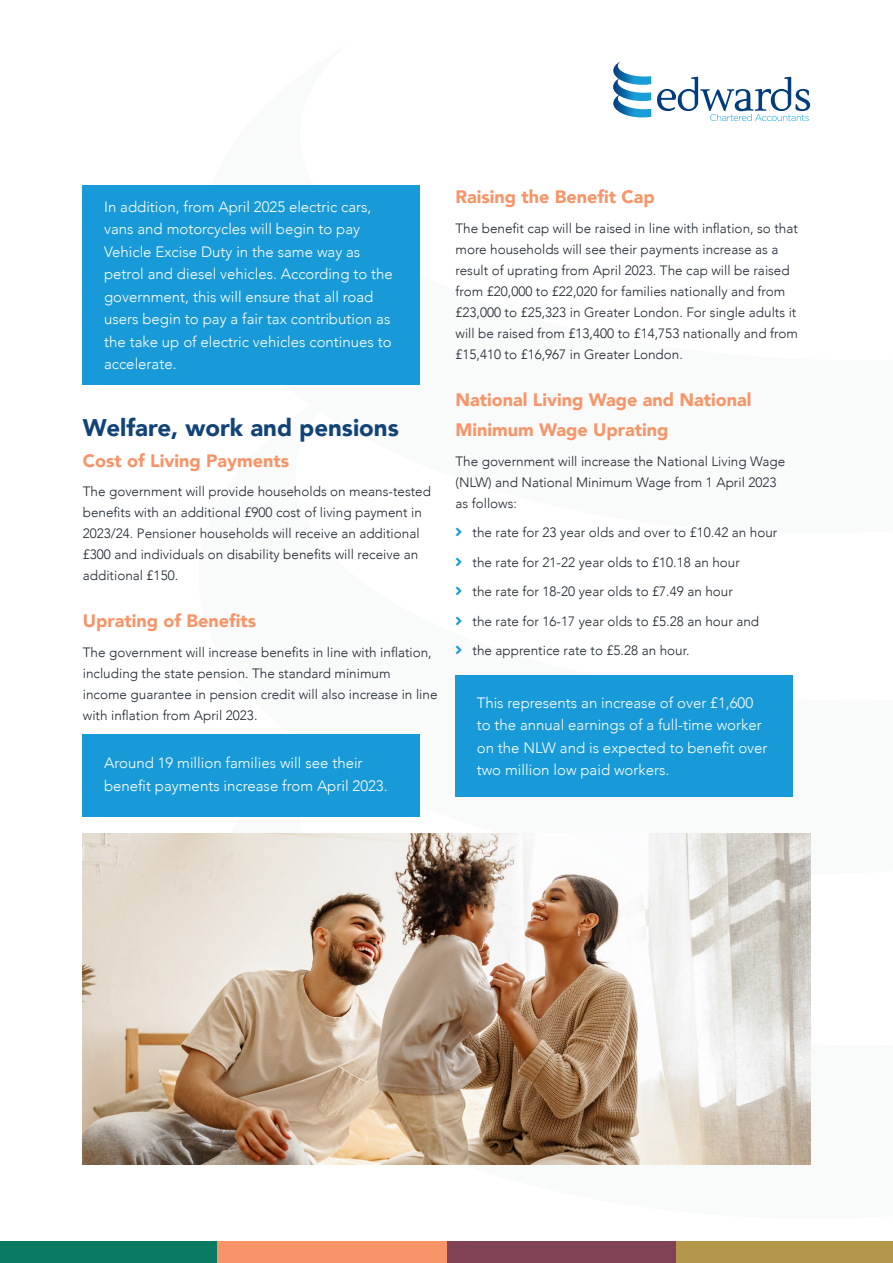
<style>
.page{position:relative;width:893px;height:1263px;background:#fff}
.page>*{position:absolute;margin:0;border:0;box-sizing:border-box;transform-origin:0 0}
.Edwards_Heading_3{font:900 24px "Avenir";color:#124378}
.Edwards_Heading_3-2{font:900 18px/30px "Avenir";color:#f79468}
.Edwards_body_copy{font:300 15px/22.5px "Avenir";color:#fff}
.Edwards_body_copy-2{font:300 13.5px/21px "Avenir";color:#202832}
</style>
<div class="page">
<svg style="left:613px;top:61px;width:38px;height:56px"></svg>
<svg style="left:657px;top:77px;width:153px;height:44px"></svg>
<div style="left:446px;top:1241px;width:230px;height:22px;background:#824256"></div>
<div style="left:0;top:1241px;width:217px;height:22px;background:#097961"></div>
<div style="left:676px;top:1241px;width:217px;height:22px;background:#b4964b"></div>
<div style="left:217px;top:1241px;width:229px;height:22px;background:#f79468"></div>
<div style="left:83px;top:734px;width:337px;height:82px;background:#179ad7"></div>
<div style="left:455px;top:675px;width:338px;height:121px;background:#179ad7"></div>
<img style="left:83px;top:833px;width:727px;height:332px">
<div style="left:83px;top:185px;width:337px;height:200px;background:#179ad7"></div>
<p class="Edwards_body_copy" style="left:104px;top:195px;width:290px">In addition, from April 2025 electric cars, vans and motorcycles will begin to pay Vehicle Excise Duty in the same way as petrol and diesel vehicles. According to the government, this will ensure that all road users begin to pay a fair tax contribution as the take up of electric vehicles continues to accelerate.</p>
<p class="Edwards_Heading_3" style="left:83px;top:408px;width:317px">Welfare, work and pensions</p>
<p class="Edwards_Heading_3-2" style="left:83px;top:445px;width:208px">Cost of Living Payments</p>
<p class="Edwards_body_copy-2" style="left:83px;top:481px;width:350px">The government will provide households on means-tested benefits with an additional £900 cost of living payment in 2023/24. Pensioner households will receive an additional £300 and individuals on disability benefits will receive an additional £150.</p>
<p class="Edwards_Heading_3-2" style="left:83px;top:605px;width:175px">Uprating of Benefits</p>
<p class="Edwards_body_copy-2" style="left:83px;top:641px;width:356px">The government will increase benefits in line with inflation, including the state pension. The standard minimum income guarantee in pension credit will also increase in line with inflation from April 2023.</p>
<p class="Edwards_body_copy" style="left:104px;top:752px;width:285px">Around 19 million families will see their benefit payments increase from April 2023.</p>
<p class="Edwards_Heading_3-2" style="left:455px;top:182px;width:201px">Raising the Benefit Cap</p>
<p class="Edwards_body_copy-2" style="left:455px;top:218px;width:344px">The benefit cap will be raised in line with inflation, so that more households will see their payments increase as a result of uprating from April 2023. The cap will be raised from £20,000 to £22,020 for families nationally and from £23,000 to £25,323 in Greater London. For single adults it will be raised from £13,400 to £14,753 nationally and from £15,410 to £16,967 in Greater London.</p>
<p class="Edwards_Heading_3-2" style="left:455px;top:384px;width:298px">National Living Wage and National<br>Minimum Wage Uprating</p>
<p class="Edwards_body_copy-2" style="left:455px;top:450px;width:331px">The government will increase the National Living Wage (NLW) and National Minimum Wage from 1 April 2023 as follows:</p>
<p class="Edwards_body_copy-2" style="left:472px;top:522px;width:306px">the rate for 23 year olds and over to £10.42 an hour</p>
<p class="Edwards_body_copy-2" style="left:472px;top:551px;width:269px">the rate for 21-22 year olds to £10.18 an hour</p>
<p class="Edwards_body_copy-2" style="left:472px;top:581px;width:262px">the rate for 18-20 year olds to £7.49 an hour</p>
<p class="Edwards_body_copy-2" style="left:472px;top:610px;width:288px">the rate for 16-17 year olds to £5.28 an hour and</p>
<p class="Edwards_body_copy-2" style="left:472px;top:640px;width:219px">the apprentice rate to £5.28 an hour.</p>
<p class="Edwards_body_copy" style="left:477px;top:691px;width:292px">This represents an increase of over £1,600 to the annual earnings of a full-time worker on the NLW and is expected to benefit over two million low paid workers.</p>
</div>
